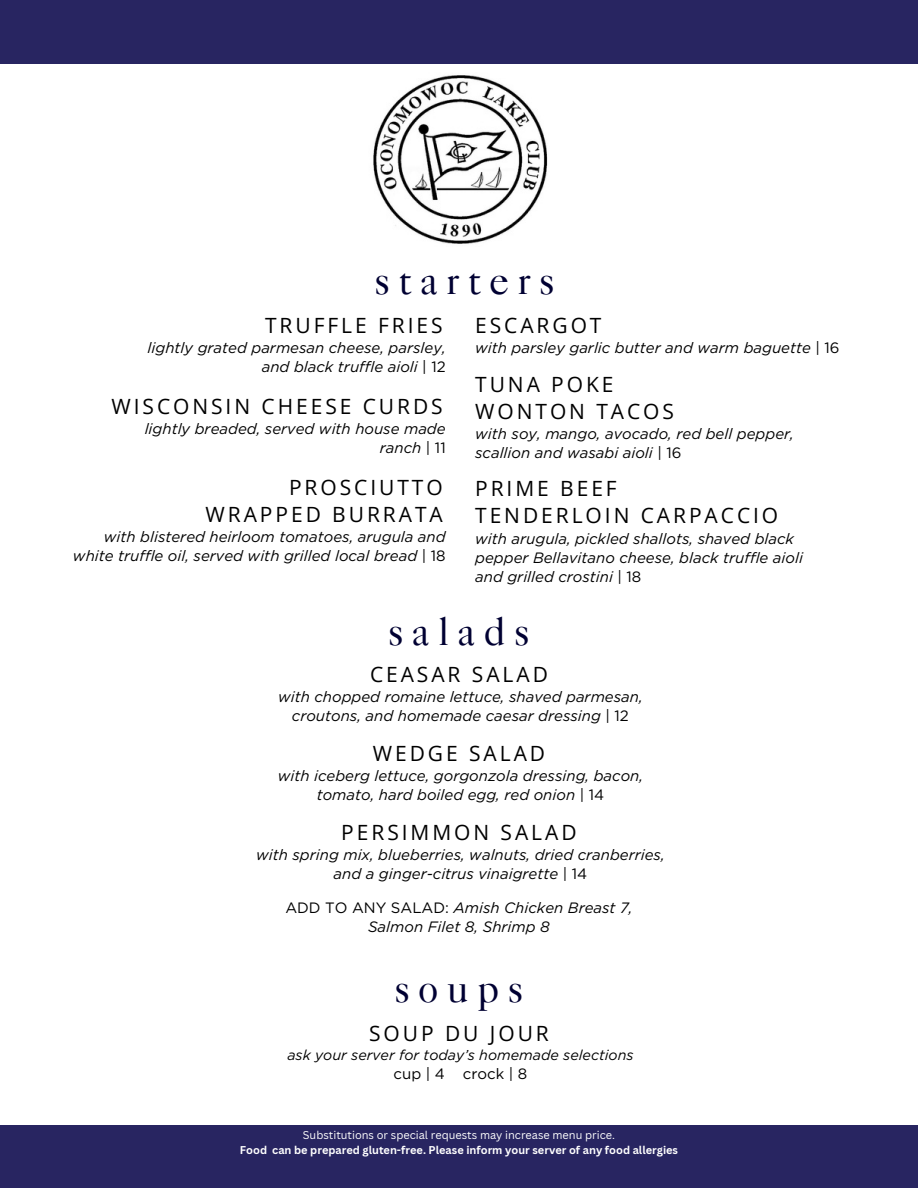
<style>
.page{position:relative;width:918px;height:1188px;background:#fff}
.page>*{position:absolute;margin:0;border:0;box-sizing:border-box;transform-origin:0 0}
.t1{font:40.5px "Caslon 540 LT Std";letter-spacing:.2em;color:#000032}
.t2{font:21px/27px "Open Sans";letter-spacing:.14em;color:#000}
.t3{font:italic 15px/19.2px "Gotham";color:#000;text-align:center}
.t4{font:15px "Gotham";color:#000}
.t5{font:italic 14.25px "Gotham";color:#000}
.t6{font:700 10.95px "Canva Sans";color:#fff}
.t7{font:10.95px "Canva Sans";color:#fff}
.s1{font-style:normal}
</style>
<div class="page">
<img style="left:373px;top:75px;width:175px;height:169px">
<div style="left:0;top:1125px;width:918px;height:63px;background:#282561"></div>
<div style="left:0;top:0;width:918px;height:64px;background:#282561"></div>
<p class="t1" style="left:375px;top:266px;width:182px">starters</p>
<h2 class="t2" style="left:265px;top:311px;width:179px">TRUFFLE FRIES</h2>
<h2 class="t3" style="left:148px;top:338px;width:300px;text-align:right">lightly grated parmesan cheese, parsley, and black truffle aioli <span class="s1">| 12</span></h2>
<h1 class="t2" style="left:111px;top:392px;width:333px">WISCONSIN CHEESE CURDS</h1>
<h1 class="t3" style="left:145px;top:419px;width:303px;text-align:right">lightly breaded, served with house made ranch <span class="s1">| 11</span></h1>
<p class="t2" style="left:206px;top:473px;width:239px;text-align:right">PROSCIUTTO<br>WRAPPED BURRATA</p>
<p class="t3" style="left:73px;top:527px;width:374px;text-align:right">with blistered heirloom tomatoes, arugula and white truffle oil, served with grilled local bread <span class="s1">| 18</span></p>
<h2 class="t2" style="left:475px;top:311px;width:128px">ESCARGOT</h2>
<h2 class="t3" style="left:475px;top:338px;width:366px">with parsley garlic butter and warm baguette <span class="s1">| 16</span></h2>
<h2 class="t2" style="left:475px;top:370px;width:200px">TUNA POKE<br>WONTON TACOS</h2>
<p class="t3" style="left:475px;top:424px;width:320px;text-align:left">with soy, mango, avocado, red bell pepper, scallion and wasabi aioli <span class="s1">| 16</span></p>
<h2 class="t2" style="left:475px;top:475px;width:305px">PRIME BEEF<br>TENDERLOIN CARPACCIO</h2>
<p class="t3" style="left:475px;top:529px;width:329px;text-align:left">with arugula, pickled shallots, shaved black pepper Bellavitano cheese, black truffle aioli and grilled crostini <span class="s1">| 18</span></p>
<h1 class="t1" style="left:388px;top:617px;width:143px">salads</h1>
<h2 class="t2" style="left:370px;top:660px;width:179px">CEASAR SALAD</h2>
<h2 class="t3" style="left:278px;top:687px;width:366px">with chopped romaine lettuce, shaved parmesan, croutons, and homemade caesar dressing <span class="s1">| 12</span></h2>
<h2 class="t2" style="left:373px;top:739px;width:174px">WEDGE SALAD</h2>
<h2 class="t3" style="left:278px;top:766px;width:367px">with iceberg lettuce, gorgonzola dressing, bacon, tomato, hard boiled egg, red onion <span class="s1">| 14</span></h2>
<h1 class="t2" style="left:341px;top:818px;width:237px">PERSIMMON SALAD</h1>
<h1 class="t3" style="left:256px;top:845px;width:410px">with spring mix, blueberries, walnuts, dried cranberries, and a ginger-citrus vinaigrette <span class="s1">| 14</span></h1>
<h2 class="t3" style="left:285px;top:898px;width:349px"><span class="s1">ADD TO ANY SALAD:</span> Amish Chicken Breast 7,<br>Salmon Filet 8, Shrimp 8</h2>
<h2 class="t1" style="left:394px;top:974px;width:131px">soups</h2>
<h2 class="t2" style="left:369px;top:1020px;width:181px">SOUP DU JOUR</h2>
<h2 class="t5" style="left:287px;top:1047px;width:348px">ask your server for today’s homemade selections</h2>
<h2 class="t4" style="left:394px;top:1065px;width:135px">cup | 4 crock | 8</h2>
<h2 class="t7" style="left:303px;top:1128px;width:314px">Substitutions or special requests may increase menu price.</h2>
<h2 class="t6" style="left:240px;top:1143px;width:440px">Food can be prepared gluten-free. Please inform your server of any food allergies</h2>
</div>
